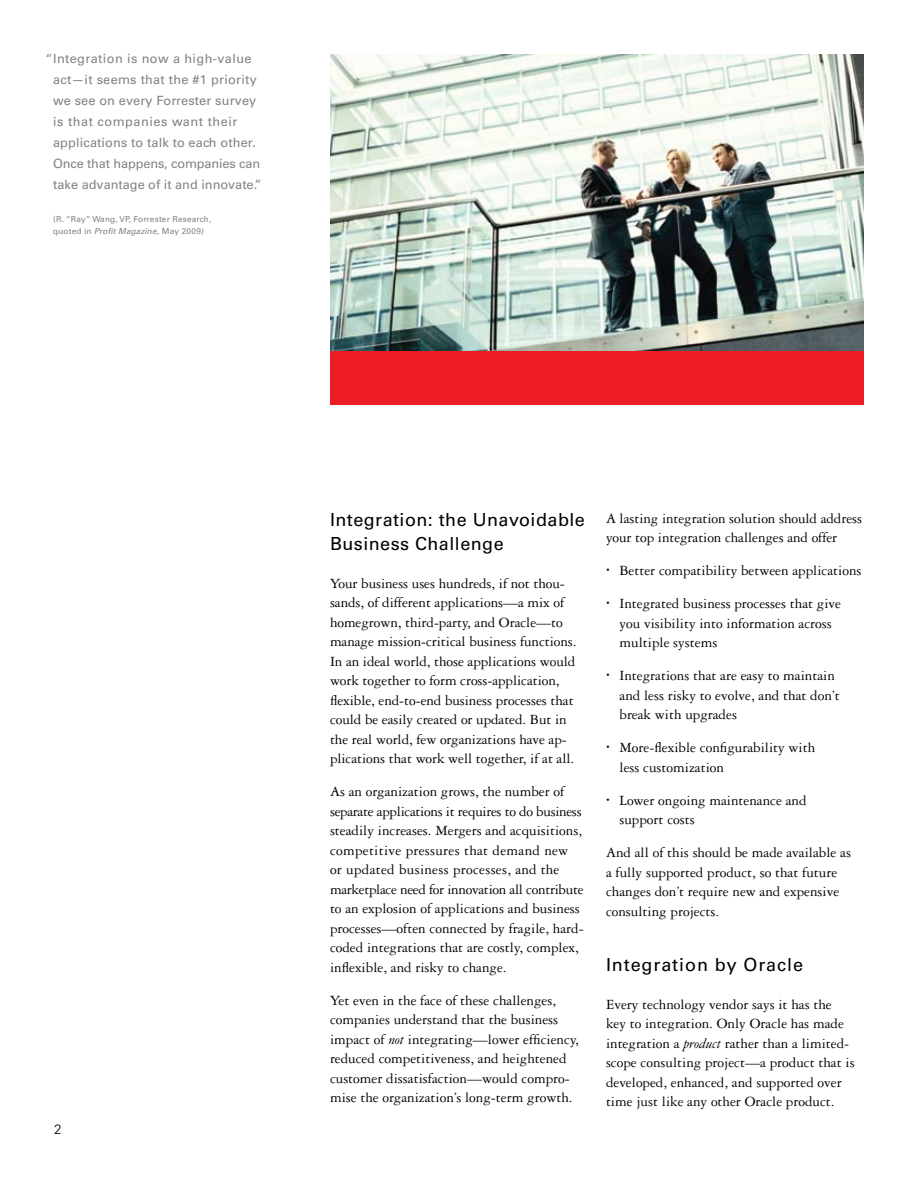
<style>
.page{position:relative;width:918px;height:1188px;background:#fff}
.page>*{position:absolute;margin:0;border:0;box-sizing:border-box;transform-origin:0 0}
.t1{font:18px/24px "Univers LT Std";letter-spacing:.025em;color:#000}
.t2{font:18px "Univers LT Std";letter-spacing:.05em;color:#000}
.t3{font:15px/19.5px "Garamond 3 LT Std";color:#000}
.t4{font:300 13.5px "Univers LT Std";color:#000}
.t5{font:12.75px/21px "Univers LT Std";letter-spacing:.01em;color:#808285}
.t6{font:8.25px/12px "Univers LT Std";letter-spacing:.02em;color:#808285}
.t7{font:7.5px "Garamond 3 LT Std";color:#000}
.s1{font-style:italic}
</style>
<div class="page">
<img style="left:330px;top:54px;width:534px;height:297px">
<div style="left:330px;top:351px;width:534px;height:54px;background:#ed1c24"></div>
<p class="t5" style="left:53px;top:48px;width:210px;text-indent:-7px">“Integration is now a high-value act—it seems that the #1 priority we see on every Forrester survey is that companies want their applications to talk to each other.<br>Once that happens, companies can take advantage of it and innovate.”</p>
<p class="t6" style="left:53px;top:213px;width:160px">(R. “Ray” Wang, VP, Forrester Research, quoted in <span class="s1">Profit Magazine</span>, May 2009)</p>
<p class="t4" style="left:54px;top:1121px;width:9px">2</p>
<p class="t1" style="left:330px;top:508px;width:256px">Integration: the Unavoidable<br>Business Challenge</p>
<p class="t3" style="left:330px;top:573px;width:248px">Your business uses hundreds, if not thou&shy;sands, of different applications—a mix of homegrown, third-party, and Oracle—to manage mission-critical business functions.<br>In an ideal world, those applications would work together to form cross-application, flexible, end-to-end business processes that could be easily created or updated. But in the real world, few organizations have ap&shy;plications that work well together, if at all.</p>
<p class="t3" style="left:330px;top:782px;width:255px">As an organization grows, the number of separate applications it requires to do business steadily increases. Mergers and acquisitions, competitive pressures that demand new or updated business processes, and the marketplace need for innovation all contribute to an explosion of applications and business processes—often connected by fragile, hard&shy;coded integrations that are costly, complex, inflexible, and risky to change.</p>
<p class="t3" style="left:330px;top:990px;width:251px">Yet even in the face of these challenges, companies understand that the business impact of <span class="s1">not</span> integrating—lower efficiency, reduced competitiveness, and heightened customer dissatisfaction—would compro&shy;mise the organization’s long-term growth.</p>
<p class="t3" style="left:606px;top:508px;width:258px">A lasting integration solution should address your top integration challenges and offer</p>
<p class="t7" style="left:606px;top:566px;width:5px">•</p>
<p class="t3" style="left:620px;top:561px;width:244px">Better compatibility between applications</p>
<p class="t7" style="left:606px;top:599px;width:5px">•</p>
<p class="t3" style="left:620px;top:594px;width:223px">Integrated business processes that give you visibility into information across multiple systems</p>
<p class="t7" style="left:606px;top:671px;width:5px">•</p>
<p class="t3" style="left:620px;top:666px;width:222px">Integrations that are easy to maintain and less risky to evolve, and that don’t break with upgrades</p>
<p class="t7" style="left:606px;top:743px;width:5px">•</p>
<p class="t3" style="left:620px;top:738px;width:197px">More-flexible configurability with less customization</p>
<p class="t7" style="left:606px;top:795px;width:5px">•</p>
<p class="t3" style="left:620px;top:790px;width:189px">Lower ongoing maintenance and support costs</p>
<p class="t3" style="left:606px;top:843px;width:247px">And all of this should be made available as a fully supported product, so that future changes don’t require new and expensive consulting projects.</p>
<p class="t2" style="left:606px;top:954px;width:199px">Integration by Oracle</p>
<p class="t3" style="left:606px;top:994px;width:250px">Every technology vendor says it has the key to integration. Only Oracle has made integration a <span class="s1">product</span> rather than a limited&shy;scope consulting project—a product that is developed, enhanced, and supported over time just like any other Oracle product.</p>
</div>
